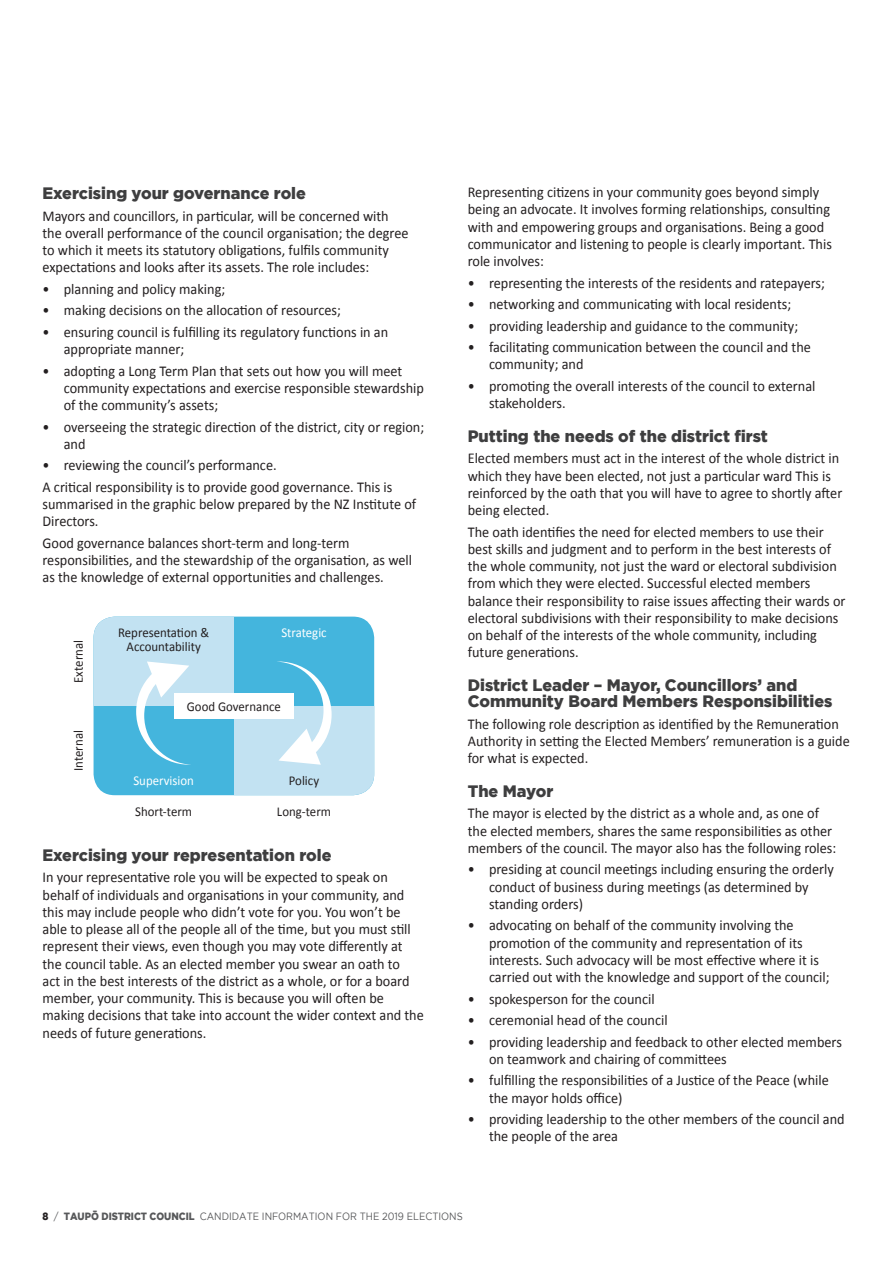
<style>
.page{position:relative;width:893px;height:1263px;background:#fff}
.page>*{position:absolute;margin:0;border:0;box-sizing:border-box;transform-origin:0 0}
.t1{font:900 16.5px/16.5px "Gotham";color:#3e3e3f}
.t2{font:15px/17.2px "Calibri";color:#231f20;scale:.95 1}
.t3{font:13.5px/13.5px "Calibri";color:#231f20;text-align:center;scale:.95 1}
.t4{font:13.5px "Calibri";color:#fff;scale:.95 1}
.t5{font:10.5px "Gotham";color:#57585a;scale:.9 1}
.s1{font-weight:900;color:#231f20}
.s2{font-weight:900}
</style>
<div class="page">
<div style="left:94px;top:617px;width:280px;height:178px;background:#44b5dd;border-radius:21px"></div>
<div style="left:94px;top:617px;width:140px;height:89px;background:#c2e2f2"></div>
<div style="left:234px;top:706px;width:140px;height:89px;background:#c2e2f2"></div>
<svg style="left:136px;top:661px;width:55px;height:104px"></svg>
<div style="left:159px;top:670px;width:7px;height:8px;background:#fff"></div>
<svg style="left:277px;top:661px;width:55px;height:104px"></svg>
<div style="left:301px;top:748px;width:7px;height:8px;background:#fff"></div>
<div style="left:174px;top:693px;width:119px;height:26px;background:#fff"></div>
<p class="t1" style="left:43px;top:185px;width:265px">Exercising your governance role</p>
<p class="t2" style="left:43px;top:207px;width:387px">Mayors and councillors, in particular, will be concerned with the overall performance of the council organisation; the degree to which it meets its statutory obligations, fulfils community expectations and looks after its assets. The role includes:</p>
<p class="t2" style="left:43px;top:280px;width:194px">• planning and policy making;</p>
<p class="t2" style="left:43px;top:302px;width:316px">• making decisions on the allocation of resources;</p>
<p class="t2" style="left:64px;top:323px;width:343px;text-indent:-21px">• ensuring council is fulfilling its regulatory functions in an appropriate manner;</p>
<p class="t2" style="left:64px;top:362px;width:381px;text-indent:-21px">• adopting a Long Term Plan that sets out how you will meet community expectations and exercise responsible stewardship of the community’s assets;</p>
<p class="t2" style="left:64px;top:418px;width:381px;text-indent:-21px">• overseeing the strategic direction of the district, city or region; and</p>
<p class="t2" style="left:43px;top:455px;width:370px;line-height:21.5px">• reviewing the council’s performance.<br>A critical responsibility is to provide good governance. This is</p>
<p class="t2" style="left:43px;top:496px;width:395px">summarised in the graphic below prepared by the NZ Institute of<br>Directors.</p>
<p class="t2" style="left:43px;top:534px;width:390px">Good governance balances short-term and long-term responsibilities, and the stewardship of the organisation, as well as the knowledge of external opportunities and challenges.</p>
<p class="t3" style="left:72px;top:683px;width:46px;rotate:-90deg">External</p>
<p class="t3" style="left:72px;top:771px;width:44px;rotate:-90deg">Internal</p>
<p class="t3" style="left:118px;top:626px;width:97px">Representation &amp;<br>Accountability</p>
<p class="t4" style="left:281px;top:624px;width:49px">Strategic</p>
<p class="t3" style="left:187px;top:700px;width:100px">Good Governance</p>
<p class="t4" style="left:133px;top:771px;width:65px">Supervision</p>
<p class="t3" style="left:289px;top:773px;width:33px">Policy</p>
<p class="t3" style="left:135px;top:805px;width:61px">Short-term</p>
<p class="t3" style="left:277px;top:805px;width:58px">Long-term</p>
<p class="t1" style="left:43px;top:847px;width:290px">Exercising your representation role</p>
<p class="t2" style="left:43px;top:869px;width:403px">In your representative role you will be expected to speak on behalf of individuals and organisations in your community, and this may include people who didn’t vote for you. You won’t be able to please all of the people all of the time, but you must still represent their views, even though you may vote differently at the council table. As an elected member you swear an oath to<br>act in the best interests of the district as a whole, or for a board member, your community. This is because you will often be making decisions that take into account the wider context and the needs of future generations.</p>
<p class="t2" style="left:468px;top:184px;width:385px">Representing citizens in your community goes beyond simply being an advocate. It involves forming relationships, consulting with and empowering groups and organisations. Being a good communicator and listening to people is clearly important. This role involves:</p>
<p class="t2" style="left:468px;top:274px;width:377px">• representing the interests of the residents and ratepayers;</p>
<p class="t2" style="left:468px;top:296px;width:342px">• networking and communicating with local residents;</p>
<p class="t2" style="left:468px;top:317px;width:349px">• providing leadership and guidance to the community;</p>
<p class="t2" style="left:489px;top:339px;width:340px;text-indent:-21px">• facilitating communication between the council and the community; and</p>
<p class="t2" style="left:489px;top:377px;width:345px;text-indent:-21px">• promoting the overall interests of the council to external stakeholders.</p>
<p class="t1" style="left:468px;top:427px;width:302px">Putting the needs of the district first</p>
<p class="t2" style="left:468px;top:450px;width:396px">Elected members must act in the interest of the whole district in which they have been elected, not just a particular ward This is reinforced by the oath that you will have to agree to shortly after being elected.</p>
<p class="t2" style="left:468px;top:523px;width:399px">The oath identifies the need for elected members to use their best skills and judgment and to perform in the best interests of the whole community, not just the ward or electoral subdivision from which they were elected. Successful elected members balance their responsibility to raise issues affecting their wards or electoral subdivisions with their responsibility to make decisions on behalf of the interests of the whole community, including future generations.</p>
<p class="t1" style="left:468px;top:676px;width:366px">District Leader – Mayor, Councillors’ and<br>Community Board Members Responsibilities</p>
<p class="t2" style="left:468px;top:715px;width:404px">The following role description as identified by the Remuneration<br>Authority in setting the Elected Members’ remuneration is a guide for what is expected.</p>
<p class="t1" style="left:468px;top:782px;width:87px">The Mayor</p>
<p class="t2" style="left:468px;top:805px;width:389px">The mayor is elected by the district as a whole and, as one of the elected members, shares the same responsibilities as other members of the council. The mayor also has the following roles:</p>
<p class="t2" style="left:489px;top:861px;width:364px;text-indent:-21px">• presiding at council meetings including ensuring the orderly conduct of business during meetings (as determined by standing orders)</p>
<p class="t2" style="left:489px;top:917px;width:360px;text-indent:-21px">• advocating on behalf of the community involving the promotion of the community and representation of its interests. Such advocacy will be most effective where it is carried out with the knowledge and support of the council;</p>
<p class="t2" style="left:468px;top:990px;width:198px">• spokesperson for the council</p>
<p class="t2" style="left:468px;top:1011px;width:212px">• ceremonial head of the council</p>
<p class="t2" style="left:489px;top:1033px;width:373px;text-indent:-21px">• providing leadership and feedback to other elected members on teamwork and chairing of committees</p>
<p class="t2" style="left:489px;top:1072px;width:359px;text-indent:-21px">• fulfilling the responsibilities of a Justice of the Peace (while the mayor holds office)</p>
<p class="t2" style="left:489px;top:1110px;width:376px;text-indent:-21px">• providing leadership to the other members of the council and the people of the area</p>
<p class="t5" style="left:43px;top:1210px;width:468px"><span class="s1">8</span> / <span class="s2">TAUPŌ DISTRICT COUNCIL</span> CANDIDATE INFORMATION FOR THE 2019 ELECTIONS</p>
</div>
